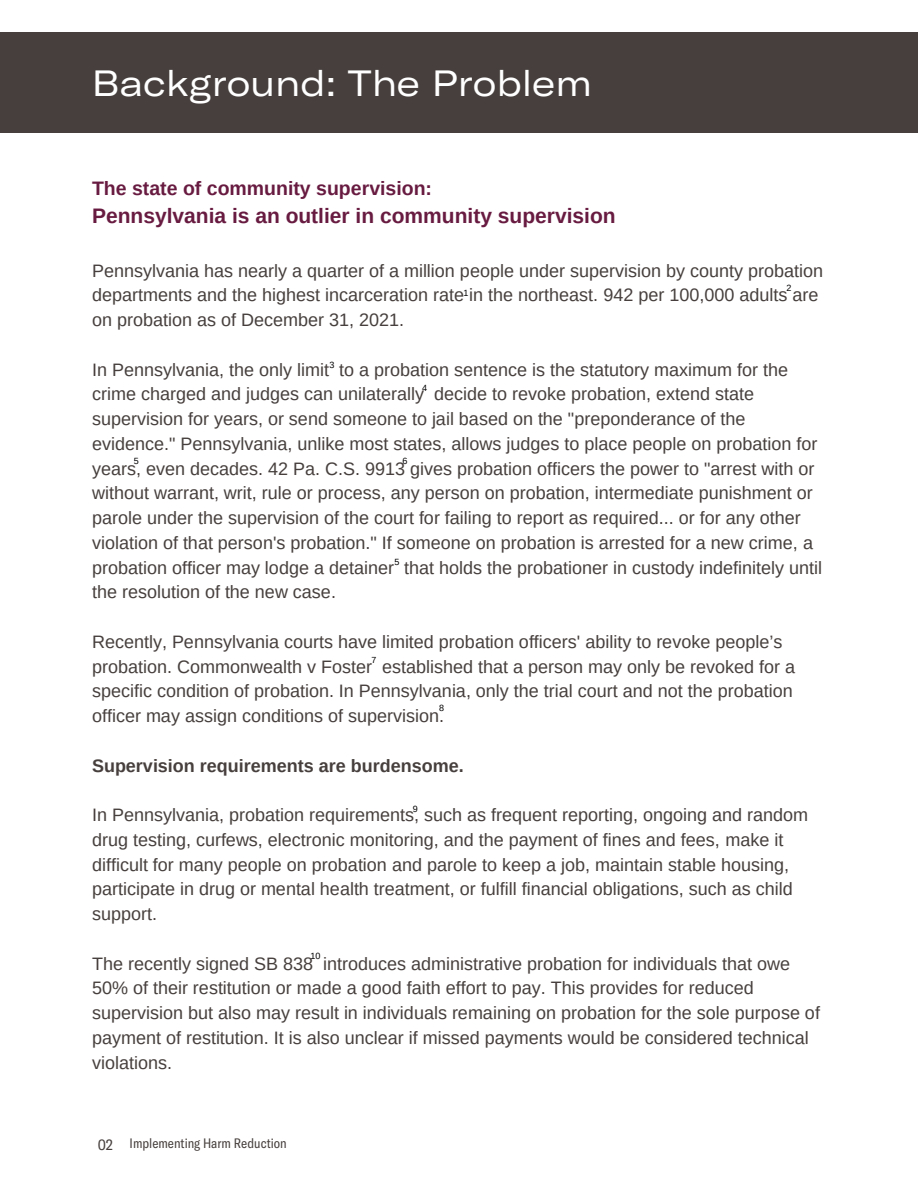
<style>
.page{position:relative;width:918px;height:1188px;background:#fff}
.page>*{position:absolute;margin:0;border:0;box-sizing:border-box;transform-origin:0 0}
.t1{font:expanded 36px "GT America";color:#fff}
.t2{font:700 21px "Arimo";color:#681b40}
.t3{font:700 19.5px "Arimo";color:#681b40}
.t4{font:18px/24.8px "Arimo";color:#463f3d}
.t5{font:700 18px "Arimo";color:#463f3d}
.t6{font:condensed 15px "GT America";color:#463f3d}
.t7{font:condensed 13.5px "GT America";color:#463f3d}
.t8{font:9px "Arimo";color:#000}
.t9{font:8.85px "Arimo";color:#000}
</style>
<div class="page">
<div style="left:0;top:32px;width:918px;height:101px;background:#463f3d"></div>
<h4 class="t1" style="left:92px;top:60px;width:502px">Background: The Problem</h4>
<h1 class="t3" style="left:92px;top:177px;width:342px">The state of community supervision:</h1>
<h1 class="t2" style="left:92px;top:204px;width:525px">Pennsylvania is an outlier in community supervision</h1>
<h2 class="t4" style="left:92px;top:258px;width:733px">Pennsylvania has nearly a quarter of a million people under supervision by county probation departments and the highest incarceration rate in the northeast. 942 per 100,000 adults are on probation as of December 31, 2021.</h2>
<h4 class="t4" style="left:92px;top:357px;width:732px">In Pennsylvania, the only limit to a probation sentence is the statutory maximum for the crime charged and judges can unilaterally decide to revoke probation, extend state supervision for years, or send someone to jail based on the "preponderance of the evidence." Pennsylvania, unlike most states, allows judges to place people on probation for years, even decades. 42 Pa. C.S. 9913 gives probation officers the power to "arrest with or without warrant, writ, rule or process, any person on probation, intermediate punishment or parole under the supervision of the court for failing to report as required... or for any other violation of that person's probation." If someone on probation is arrested for a new crime, a probation officer may lodge a detainer that holds the probationer in custody indefinitely until the resolution of the new case.</h4>
<h4 class="t4" style="left:92px;top:629px;width:705px">Recently, Pennsylvania courts have limited probation officers' ability to revoke people’s probation. Commonwealth v Foster established that a person may only be revoked for a specific condition of probation. In Pennsylvania, only the trial court and not the probation officer may assign conditions of supervision.</h4>
<h4 class="t5" style="left:92px;top:755px;width:373px">Supervision requirements are burdensome.</h4>
<h3 class="t4" style="left:92px;top:803px;width:718px">In Pennsylvania, probation requirements, such as frequent reporting, ongoing and random drug testing, curfews, electronic monitoring, and the payment of fines and fees, make it difficult for many people on probation and parole to keep a job, maintain stable housing, participate in drug or mental health treatment, or fulfill financial obligations, such as child support.</h3>
<h4 class="t4" style="left:92px;top:951px;width:729px">The recently signed SB 838 introduces administrative probation for individuals that owe 50% of their restitution or made a good faith effort to pay. This provides for reduced supervision but also may result in individuals remaining on probation for the sole purpose of payment of restitution. It is also unclear if missed payments would be considered technical violations.</h4>
<p class="t8" style="left:786px;top:283px;width:7px">2</p>
<p class="t8" style="left:463px;top:288px;width:7px">1</p>
<p class="t8" style="left:329px;top:360px;width:7px">3</p>
<p class="t8" style="left:422px;top:382px;width:7px">4</p>
<p class="t8" style="left:134px;top:456px;width:7px">5</p>
<p class="t8" style="left:402px;top:456px;width:7px">6</p>
<p class="t8" style="left:394px;top:557px;width:7px">5</p>
<p class="t9" style="left:371px;top:655px;width:6px">7</p>
<p class="t8" style="left:439px;top:703px;width:7px">8</p>
<p class="t8" style="left:413px;top:804px;width:7px">9</p>
<p class="t8" style="left:310px;top:951px;width:12px">10</p>
<p class="t6" style="left:98px;top:1135px;width:17px">02</p>
<p class="t7" style="left:130px;top:1134px;width:159px">Implementing Harm Reduction</p>
</div>
